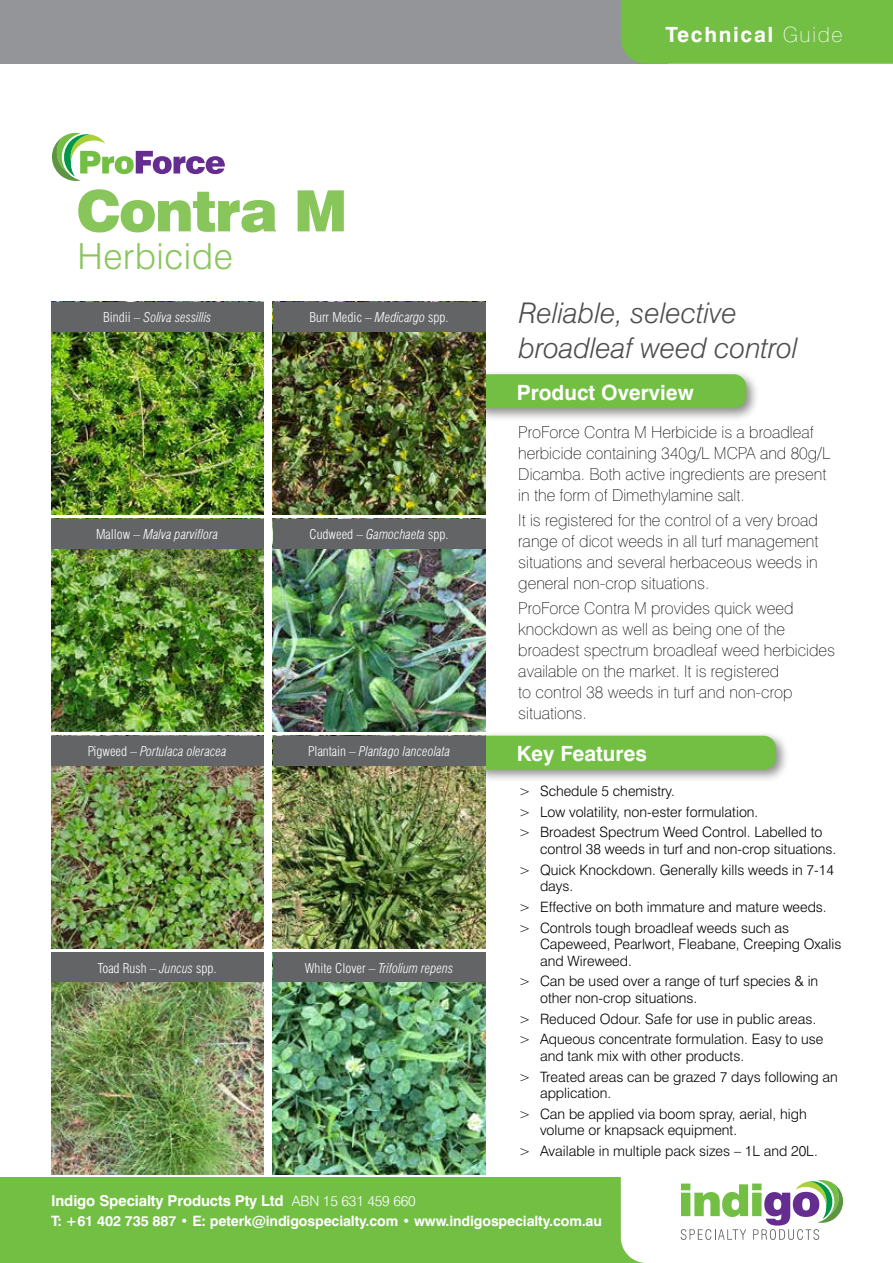
<style>
.page{position:relative;width:893px;height:1263px;background:#fff}
.page>*{position:absolute;margin:0;border:0;box-sizing:border-box;transform-origin:0 0}
.t1{font:900 57px "Swiss 721 BT";letter-spacing:-.03em;color:#88c65b}
.t2{font:300 36px "Swiss 721 BT";letter-spacing:.02em;color:#88c65b}
.t3{font:italic 300 28.5px/34.5px "Swiss 721 BT";color:#4d4d4f}
.t4{font:700 21px "Swiss 721 BT";color:#fff}
.t5{font:700 21px "Swiss 721 BT";letter-spacing:.08em;color:#fff}
.t6{font:100 16.5px/21px "Swiss 721 BT";color:#000}
.t7{font:700 15px "Swiss 721 BT";letter-spacing:-.01em;color:#fff}
.t8{font:300 14.25px/20.7px "Swiss 721 BT";color:#000}
.t9{font:700 14.25px "Swiss 721 BT";letter-spacing:-.01em;color:#fff}
.t10{font:italic 300 condensed 13.35px "Swiss 721 BT";color:#fff}
.t11{font:300 condensed 13.35px "Swiss 721 BT";color:#fff}
.s1{font-style:normal}
.s2{font-style:italic}
.s3{font-weight:100}
.s4{font-weight:300;font-size:14.25px}
</style>
<div class="page">
<div style="left:469px;top:369px;width:291px;height:53px;background:#000;opacity:.45"></div>
<div style="left:474px;top:374px;width:272px;height:34px;background:#72bf44;border-radius:13px"></div>
<div style="left:469px;top:731px;width:320px;height:52px;background:#000;opacity:.45"></div>
<div style="left:474px;top:736px;width:302px;height:34px;background:#72bf44;border-radius:13px"></div>
<div style="left:0;top:0;width:668px;height:64px;background:#939598"></div>
<div style="left:621px;top:0;width:272px;height:64px;background:#72bf44"></div>
<div style="left:0;top:1178px;width:893px;height:85px;background:#72bf44"></div>
<svg style="left:621px;top:1178px;width:272px;height:85px;background:#e5ebe3"></svg>
<svg style="left:52px;top:133px;width:173px;height:48px"></svg>
<img style="left:51px;top:332px;width:212px;height:182px">
<div style="left:51px;top:302px;width:212px;height:30px;background:#636466"></div>
<img style="left:273px;top:332px;width:212px;height:182px">
<div style="left:273px;top:302px;width:212px;height:30px;background:#636466"></div>
<img style="left:273px;top:549px;width:212px;height:182px">
<div style="left:273px;top:519px;width:212px;height:30px;background:#636466"></div>
<img style="left:51px;top:549px;width:212px;height:182px">
<div style="left:51px;top:519px;width:212px;height:30px;background:#636466"></div>
<img style="left:273px;top:765px;width:212px;height:183px">
<div style="left:273px;top:736px;width:212px;height:29px;background:#636466"></div>
<img style="left:51px;top:765px;width:212px;height:183px">
<div style="left:51px;top:736px;width:212px;height:29px;background:#636466"></div>
<img style="left:273px;top:982px;width:212px;height:192px">
<div style="left:273px;top:952px;width:212px;height:30px;background:#636466"></div>
<img style="left:51px;top:982px;width:212px;height:192px">
<div style="left:51px;top:952px;width:212px;height:30px;background:#636466"></div>
<h1 class="t1" style="left:76px;top:176px;width:273px">Contra M</h1>
<h2 class="t2" style="left:77px;top:234px;width:157px">Herbicide</h2>
<p class="t10" style="left:103px;top:309px;width:110px"><span class="s1">Bindii –</span> Soliva sessillis</p>
<p class="t11" style="left:309px;top:309px;width:141px">Burr Medic – <span class="s2">Medicargo</span> spp.</p>
<p class="t10" style="left:96px;top:526px;width:124px"><span class="s1">Mallow –</span> Malva parviflora</p>
<p class="t11" style="left:309px;top:526px;width:141px">Cudweed – <span class="s2">Gamochaeta</span> spp.</p>
<p class="t10" style="left:88px;top:743px;width:140px"><span class="s1">Pigweed –</span> Portulaca oleracea</p>
<p class="t10" style="left:308px;top:743px;width:144px"><span class="s1">Plantain –</span> Plantago lanceolata</p>
<p class="t11" style="left:98px;top:960px;width:121px">Toad Rush – <span class="s2">Juncus</span> spp.</p>
<p class="t10" style="left:305px;top:960px;width:150px"><span class="s1">White Clover –</span> Trifolium repens</p>
<h3 class="t5" style="left:665px;top:22px;width:179px">Technical <span class="s3">Guide</span></h3>
<h3 class="t3" style="left:519px;top:296px;width:281px">Reliable, selective broadleaf weed control</h3>
<h3 class="t4" style="left:517px;top:379px;width:179px">Product Overview</h3>
<p class="t6" style="left:518px;top:421px;width:314px">ProForce Contra M Herbicide is a broadleaf herbicide containing 340g/L MCPA and 80g/L Dicamba. Both active ingredients are present in the form of Dimethylamine salt.</p>
<p class="t6" style="left:518px;top:510px;width:302px;text-align:justify">It is registered for the control of a very broad range of dicot weeds in all turf management situations and several herbaceous weeds in general non-crop situations.</p>
<p class="t6" style="left:518px;top:598px;width:318px">ProForce Contra M provides quick weed knockdown as well as being one of the broadest spectrum broadleaf weed herbicides available on the market. It is registered<br>to control 38 weeds in turf and non-crop situations.</p>
<h3 class="t4" style="left:517px;top:741px;width:132px">Key Features</h3>
<p class="t8" style="left:519px;top:780px;width:305px">&gt; Schedule 5 chemistry.<br>&gt; Low volatility, non-ester formulation.<br>&gt; Broadest Spectrum Weed Control. Labelled to</p>
<p class="t8" style="left:519px;top:838px;width:319px;text-align:right">control 38 weeds in turf and non-crop situations.<br>&gt; Quick Knockdown. Generally kills weeds in 7-14</p>
<p class="t8" style="left:519px;top:875px;width:309px;text-indent:21px">days.<br>&gt; Effective on both immature and mature weeds. &gt; Controls tough broadleaf weeds such as</p>
<p class="t8" style="left:540px;top:936px;width:303px;line-height:16.5px">Capeweed, Pearlwort, Fleabane, Creeping Oxalis and Wireweed.</p>
<p class="t8" style="left:540px;top:973px;width:280px;line-height:16.5px;text-indent:-21px">&gt; Can be used over a range of turf species &amp; in other non-crop situations.</p>
<p class="t8" style="left:519px;top:1008px;width:306px">&gt; Reduced Odour. Safe for use in public areas. &gt; Aqueous concentrate formulation. Easy to use</p>
<p class="t8" style="left:519px;top:1045px;width:321px;text-indent:21px">and tank mix with other products.<br>&gt; Treated areas can be grazed 7 days following an</p>
<p class="t8" style="left:519px;top:1082px;width:289px;text-indent:21px">application.<br>&gt; Can be applied via boom spray, aerial, high</p>
<p class="t8" style="left:519px;top:1120px;width:301px;text-indent:21px">volume or knapsack equipment.<br>&gt; Available in multiple pack sizes – 1L and 20L.</p>
<p class="t7" style="left:51px;top:1192px;width:366px">Indigo Specialty Products Pty Ltd <span class="s4">ABN 15 631 459 660</span></p>
<p class="t9" style="left:51px;top:1212px;width:552px">T: +61 402 735 887 • E: peterk@indigospecialty.com • www.indigospecialty.com.au</p>
</div>
